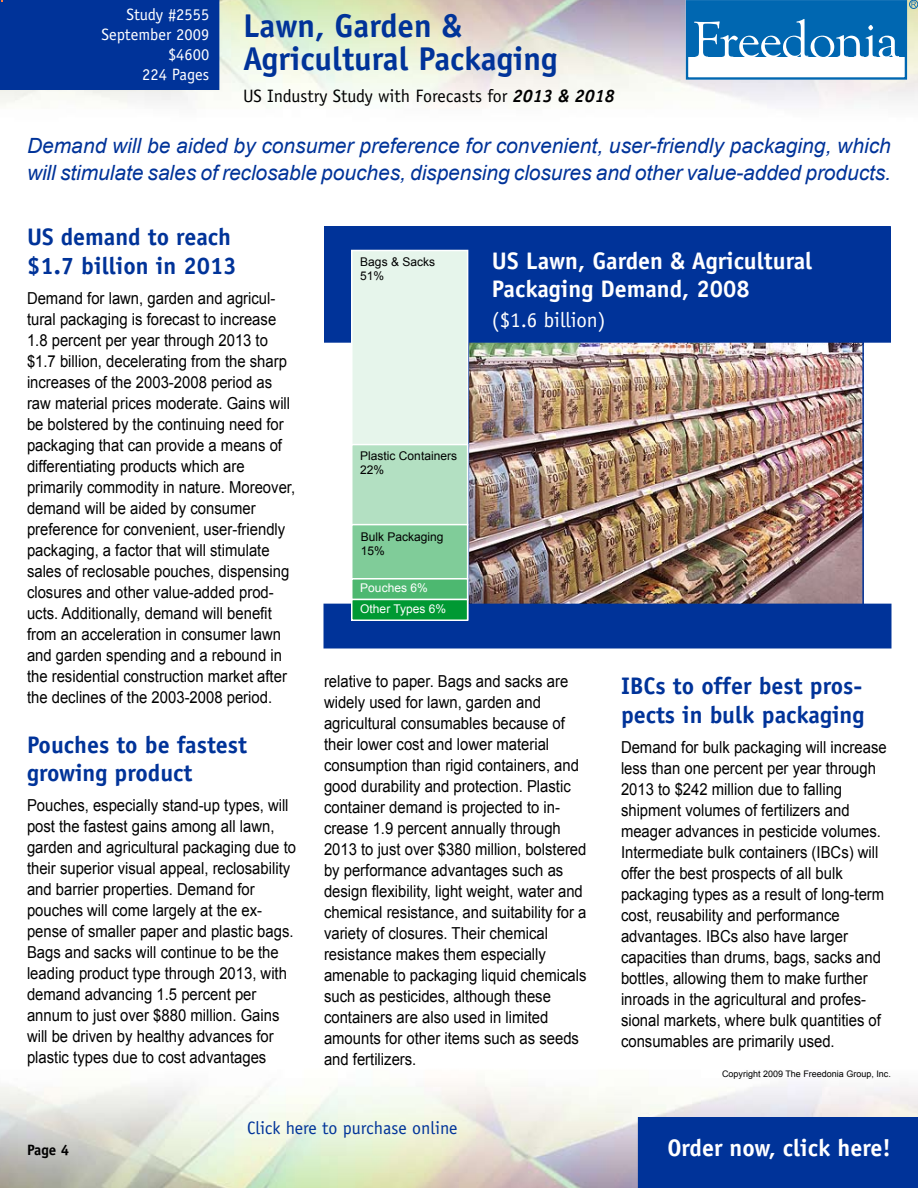
<style>
.page{position:relative;width:918px;height:1188px;background:#fff}
.page>*{position:absolute;margin:0;border:0;box-sizing:border-box;transform-origin:0 0}
.t1{font:700 33px/33px "Officina Sans";color:#039}
.t2{font:700 24px/28.8px "Officina Sans";color:#039}
.t3{font:700 24px/28.8px "Officina Sans";color:#fff}
.t4{font:italic 21px/27px "Arial";letter-spacing:-.005em;color:#039}
.t5{font:21px "Officina Sans";color:#fff}
.t6{font:18px "Officina Sans";color:#000}
.t7{font:18px "Officina Sans";color:#039}
.t8{font:16.5px/21px "Arial";color:#000;scale:.9 1}
.t9{font:16.5px/19.8px "Officina Sans";color:#fff;text-align:right}
.t10{font:700 15px "Officina Sans";color:#000}
.t11{font:12px/14.2px "Arial";color:#000}
.t12{font:12px "Arial";color:#fff}
.t13{font:9px "Arial";color:#000}
.s1{font-weight:700;font-style:italic}
</style>
<div class="page">
<div style="left:638px;top:1117px;width:280px;height:71px;background:#039"></div>
<div style="left:686px;top:0;width:221px;height:80px;border:2px solid #0067b1"></div>
<div style="left:687px;top:1px;width:218px;height:56px;background:#0067b1"></div>
<svg style="left:694px;top:19px;width:205px;height:38px"></svg>
<div style="left:909px;top:0;width:9px;height:9px;border:1px solid #0067b1;border-radius:50%"></div>
<svg style="left:911px;top:2px;width:5px;height:5px"></svg>
<img style="left:471px;top:343px;width:390px;height:261px">
<div style="left:325px;top:227px;width:565px;height:115px;background:#039"></div>
<div style="left:324px;top:226px;width:567px;height:117px;border:2px solid #039"></div>
<div style="left:0;top:0;width:219px;height:90px;background:#039"></div>
<div style="left:324px;top:604px;width:567px;height:44px;background:#039"></div>
<div style="left:352px;top:250px;width:116px;height:369px;background:#e6f5eb"></div>
<div style="left:351px;top:250px;width:117px;height:370px;border:2px solid #fff"></div>
<div style="left:352px;top:445px;width:116px;height:80px;background:#b3e0c2"></div>
<div style="left:351px;top:444px;width:117px;height:81px;border:2px solid #fff"></div>
<div style="left:352px;top:525px;width:116px;height:54px;background:#80cc99"></div>
<div style="left:351px;top:524px;width:117px;height:56px;border:2px solid #fff"></div>
<div style="left:352px;top:579px;width:116px;height:21px;background:#4db870"></div>
<div style="left:351px;top:578px;width:117px;height:22px;border:2px solid #fff"></div>
<div style="left:352px;top:599px;width:116px;height:21px;background:#093"></div>
<div style="left:351px;top:599px;width:117px;height:22px;border:2px solid #fff"></div>
<p class="t9" style="left:101px;top:5px;width:109px">Study #2555<br>September 2009 $4600<br>224 Pages</p>
<h1 class="t1" style="left:243px;top:9px;width:316px">Lawn, Garden &amp;<br>Agricultural Packaging</h1>
<p class="t6" style="left:243px;top:85px;width:373px">US Industry Study with Forecasts for <span class="s1">2013 &amp; 2018</span></p>
<p class="t4" style="left:27px;top:133px;width:866px">Demand will be aided by consumer preference for convenient, user-friendly packaging, which will stimulate sales of reclosable pouches, dispensing closures and other value-added products.</p>
<h2 class="t2" style="left:27px;top:222px;width:211px">US demand to reach $1.7 billion in 2013</h2>
<p class="t8" style="left:27px;top:288px;width:300px">Demand for lawn, garden and agricul&shy;tural packaging is forecast to increase 1.8 percent per year through 2013 to $1.7 billion, decelerating from the sharp increases of the 2003-2008 period as raw material prices moderate. Gains will be bolstered by the continuing need for packaging that can provide a means of differentiating products which are primarily commodity in nature. Moreover, demand will be aided by consumer preference for convenient, user-friendly packaging, a factor that will stimulate sales of reclosable pouches, dispensing closures and other value-added prod&shy;ucts. Additionally, demand will benefit from an acceleration in consumer lawn and garden spending and a rebound in the residential construction market after the declines of the 2003-2008 period.</p>
<h2 class="t2" style="left:27px;top:730px;width:222px">Pouches to be fastest growing product</h2>
<p class="t8" style="left:27px;top:795px;width:300px">Pouches, especially stand-up types, will post the fastest gains among all lawn, garden and agricultural packaging due to their superior visual appeal, reclosability and barrier properties. Demand for pouches will come largely at the ex&shy;pense of smaller paper and plastic bags.<br>Bags and sacks will continue to be the leading product type through 2013, with demand advancing 1.5 percent per annum to just over $880 million. Gains will be driven by healthy advances for plastic types due to cost advantages</p>
<p class="t11" style="left:360px;top:254px;width:76px">Bags &amp; Sacks<br>51%</p>
<h2 class="t3" style="left:492px;top:246px;width:322px">US Lawn, Garden &amp; Agricultural<br>Packaging Demand, 2008</h2>
<p class="t5" style="left:492px;top:308px;width:115px">($1.6 billion)</p>
<p class="t11" style="left:360px;top:449px;width:98px">Plastic Containers<br>22%</p>
<p class="t11" style="left:361px;top:530px;width:84px">Bulk Packaging<br>15%</p>
<p class="t12" style="left:360px;top:580px;width:69px">Pouches 6%</p>
<p class="t12" style="left:360px;top:601px;width:87px">Other Types 6%</p>
<p class="t8" style="left:324px;top:671px;width:293px">relative to paper. Bags and sacks are widely used for lawn, garden and agricultural consumables because of their lower cost and lower material consumption than rigid containers, and good durability and protection. Plastic container demand is projected to in&shy;crease 1.9 percent annually through 2013 to just over $380 million, bolstered by performance advantages such as design flexibility, light weight, water and chemical resistance, and suitability for a variety of closures. Their chemical resistance makes them especially amenable to packaging liquid chemicals such as pesticides, although these containers are also used in limited amounts for other items such as seeds and fertilizers.</p>
<h2 class="t2" style="left:621px;top:671px;width:245px">IBCs to offer best pros&shy;pects in bulk packaging</h2>
<p class="t8" style="left:621px;top:737px;width:297px">Demand for bulk packaging will increase less than one percent per year through 2013 to $242 million due to falling shipment volumes of fertilizers and meager advances in pesticide volumes.<br>Intermediate bulk containers (IBCs) will offer the best prospects of all bulk packaging types as a result of long-term cost, reusability and performance advantages. IBCs also have larger capacities than drums, bags, sacks and bottles, allowing them to make further inroads in the agricultural and profes&shy;sional markets, where bulk quantities of consumables are primarily used.</p>
<p class="t13" style="left:722px;top:1067px;width:170px">Copyright 2009 The Freedonia Group, Inc.</p>
<p class="t7" style="left:247px;top:1117px;width:212px">Click here to purchase online</p>
<p class="t10" style="left:27px;top:1140px;width:31px">Page</p>
<h2 class="t3" style="left:667px;top:1133px;width:225px">Order now, click here!</h2>
</div>
